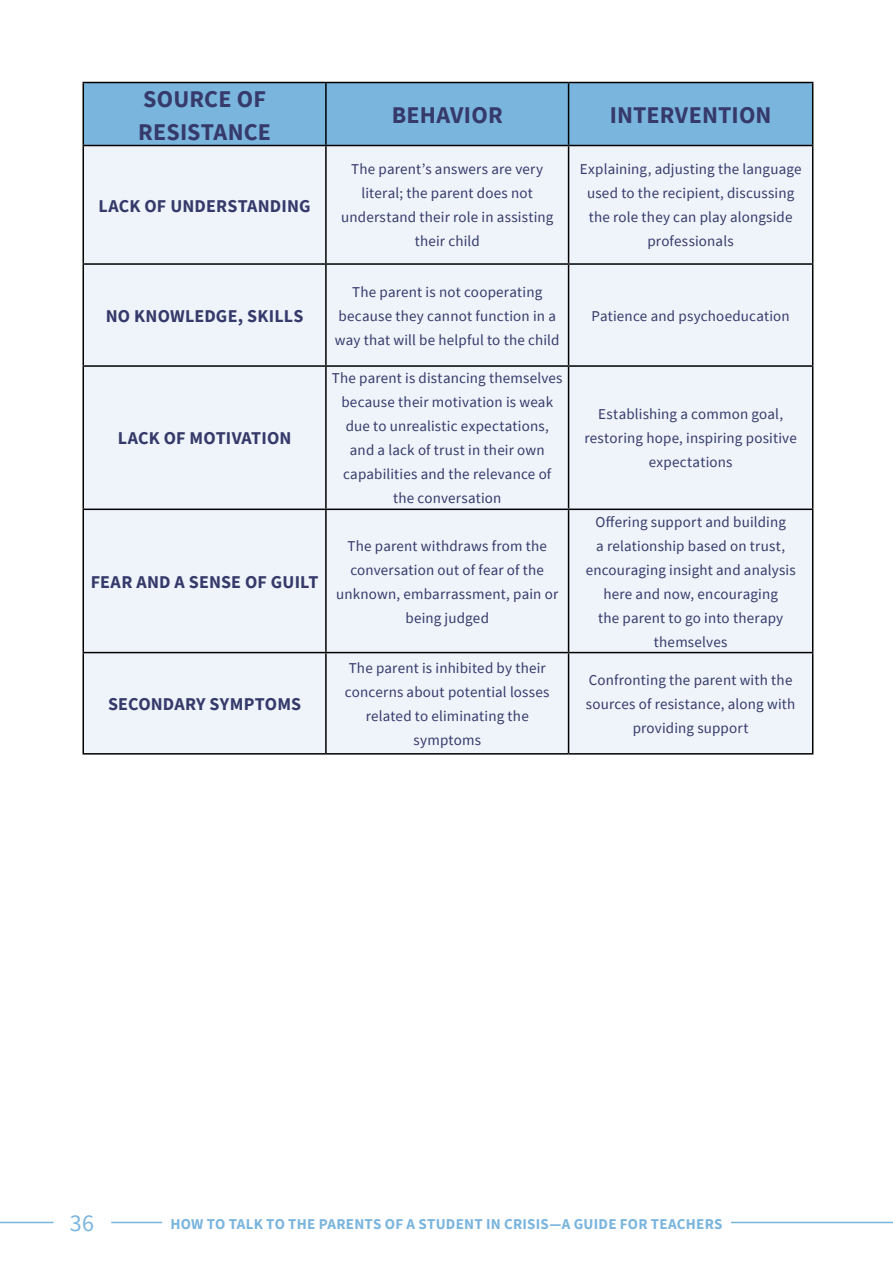
<style>
.page{position:relative;width:893px;height:1263px;background:#fff}
.page>*{position:absolute;margin:0;border:0;box-sizing:border-box;transform-origin:0 0}
._16pt_Size_Align_Left{font:700 24px/33px "Source Sans Pro";letter-spacing:.005em;color:#363a6a}
.t1{font:24px "Source Sans Pro";color:#7ab5de}
._16pt_Size_Align_Left-2{font:700 18px "Source Sans Pro";letter-spacing:.01em;color:#363a6a}
._16pt_Size_Align_Left-3{font:15px/24px "Source Sans Pro";letter-spacing:.01em;color:#363a6a;text-align:center}
.t2{font:700 15px "Source Sans Pro";letter-spacing:.015em;color:#7ab5de}
</style>
<div class="page">
<hr style="left:111px;top:1222px;width:51px;height:1px;background:#7ab5de">
<hr style="left:0;top:1222px;width:54px;height:1px;background:#7ab5de">
<hr style="left:731px;top:1222px;width:162px;height:1px;background:#7ab5de">
<div style="left:84px;top:83px;width:728px;height:62px;background:#7ab5de"></div>
<div style="left:84px;top:146px;width:728px;height:607px;background:#eef4fa"></div>
<hr style="left:82px;top:82px;width:244px;height:1px;background:#000">
<hr style="left:82px;top:83px;width:2px;height:62px;background:#000">
<hr style="left:326px;top:82px;width:243px;height:1px;background:#000">
<hr style="left:325px;top:83px;width:2px;height:62px;background:#000">
<hr style="left:569px;top:82px;width:244px;height:1px;background:#000">
<hr style="left:568px;top:83px;width:1px;height:62px;background:#000">
<hr style="left:812px;top:83px;width:1px;height:62px;background:#000">
<hr style="left:82px;top:145px;width:244px;height:1px;background:#000">
<hr style="left:82px;top:146px;width:2px;height:117px;background:#000">
<hr style="left:326px;top:145px;width:243px;height:1px;background:#000">
<hr style="left:325px;top:146px;width:2px;height:117px;background:#000">
<hr style="left:569px;top:145px;width:244px;height:1px;background:#000">
<hr style="left:568px;top:146px;width:1px;height:117px;background:#000">
<hr style="left:812px;top:146px;width:1px;height:117px;background:#000">
<hr style="left:82px;top:263px;width:244px;height:2px;background:#000">
<hr style="left:82px;top:265px;width:2px;height:100px;background:#000">
<hr style="left:326px;top:263px;width:243px;height:2px;background:#000">
<hr style="left:325px;top:265px;width:2px;height:100px;background:#000">
<hr style="left:569px;top:263px;width:244px;height:2px;background:#000">
<hr style="left:568px;top:265px;width:1px;height:100px;background:#000">
<hr style="left:812px;top:265px;width:1px;height:100px;background:#000">
<hr style="left:82px;top:365px;width:244px;height:2px;background:#000">
<hr style="left:82px;top:367px;width:2px;height:142px;background:#000">
<hr style="left:326px;top:365px;width:243px;height:2px;background:#000">
<hr style="left:325px;top:367px;width:2px;height:142px;background:#000">
<hr style="left:569px;top:365px;width:244px;height:2px;background:#000">
<hr style="left:568px;top:367px;width:1px;height:142px;background:#000">
<hr style="left:812px;top:367px;width:1px;height:142px;background:#000">
<hr style="left:82px;top:509px;width:244px;height:1px;background:#000">
<hr style="left:82px;top:510px;width:2px;height:142px;background:#000">
<hr style="left:326px;top:509px;width:243px;height:1px;background:#000">
<hr style="left:325px;top:510px;width:2px;height:142px;background:#000">
<hr style="left:569px;top:509px;width:244px;height:1px;background:#000">
<hr style="left:568px;top:510px;width:1px;height:142px;background:#000">
<hr style="left:812px;top:510px;width:1px;height:142px;background:#000">
<hr style="left:82px;top:652px;width:244px;height:1px;background:#000">
<hr style="left:82px;top:653px;width:2px;height:100px;background:#000">
<hr style="left:326px;top:652px;width:243px;height:1px;background:#000">
<hr style="left:325px;top:653px;width:2px;height:100px;background:#000">
<hr style="left:569px;top:652px;width:244px;height:1px;background:#000">
<hr style="left:568px;top:653px;width:1px;height:100px;background:#000">
<hr style="left:812px;top:653px;width:1px;height:100px;background:#000">
<hr style="left:82px;top:753px;width:244px;height:2px;background:#000">
<hr style="left:326px;top:753px;width:243px;height:2px;background:#000">
<hr style="left:569px;top:753px;width:244px;height:2px;background:#000">
<p class="_16pt_Size_Align_Left" style="left:138px;top:82px;width:134px">SOURCE OF<br>RESISTANCE</p>
<p class="_16pt_Size_Align_Left-2" style="left:98px;top:193px;width:214px">LACK OF UNDERSTANDING</p>
<p class="_16pt_Size_Align_Left" style="left:392px;top:98px;width:112px">BEHAVIOR</p>
<p class="_16pt_Size_Align_Left" style="left:610px;top:98px;width:163px">INTERVENTION</p>
<p class="_16pt_Size_Align_Left-3" style="left:341px;top:157px;width:214px">The parent’s answers are very literal; the parent does not understand their role in assisting their child</p>
<p class="_16pt_Size_Align_Left-3" style="left:580px;top:157px;width:223px">Explaining, adjusting the language used to the recipient, discussing the role they can play alongside professionals</p>
<p class="_16pt_Size_Align_Left-2" style="left:106px;top:304px;width:199px">NO KNOWLEDGE, SKILLS</p>
<p class="_16pt_Size_Align_Left-2" style="left:118px;top:426px;width:175px">LACK OF MOTIVATION</p>
<p class="_16pt_Size_Align_Left-2" style="left:91px;top:569px;width:229px">FEAR AND A SENSE OF GUILT</p>
<p class="_16pt_Size_Align_Left-2" style="left:108px;top:692px;width:195px">SECONDARY SYMPTOMS</p>
<p class="_16pt_Size_Align_Left-3" style="left:335px;top:280px;width:226px">The parent is not cooperating because they cannot function in a way that will be helpful to the child</p>
<p class="_16pt_Size_Align_Left-3" style="left:332px;top:366px;width:232px">The parent is distancing themselves because their motivation is weak due to unrealistic expectations, and a lack of trust in their own capabilities and the relevance of the conversation</p>
<p class="_16pt_Size_Align_Left-3" style="left:336px;top:533px;width:223px">The parent withdraws from the conversation out of fear of the unknown, embarrassment, pain or being judged</p>
<p class="_16pt_Size_Align_Left-3" style="left:591px;top:304px;width:200px">Patience and psychoeducation</p>
<p class="_16pt_Size_Align_Left-3" style="left:584px;top:402px;width:214px">Establishing a common goal, restoring hope, inspiring positive expectations</p>
<p class="_16pt_Size_Align_Left-3" style="left:586px;top:509px;width:211px">Offering support and building<br>a relationship based on trust, encouraging insight and analysis here and now, encouraging<br>the parent to go into therapy themselves</p>
<p class="_16pt_Size_Align_Left-3" style="left:345px;top:656px;width:206px">The parent is inhibited by their concerns about potential losses related to eliminating the symptoms</p>
<p class="_16pt_Size_Align_Left-3" style="left:586px;top:668px;width:211px">Confronting the parent with the sources of resistance, along with providing support</p>
<h1 class="t1" style="left:70px;top:1207px;width:26px">36</h1>
<p class="t2" style="left:170px;top:1214px;width:554px">HOW TO TALK TO THE PARENTS OF A STUDENT IN CRISIS—A GUIDE FOR TEACHERS</p>
</div>
